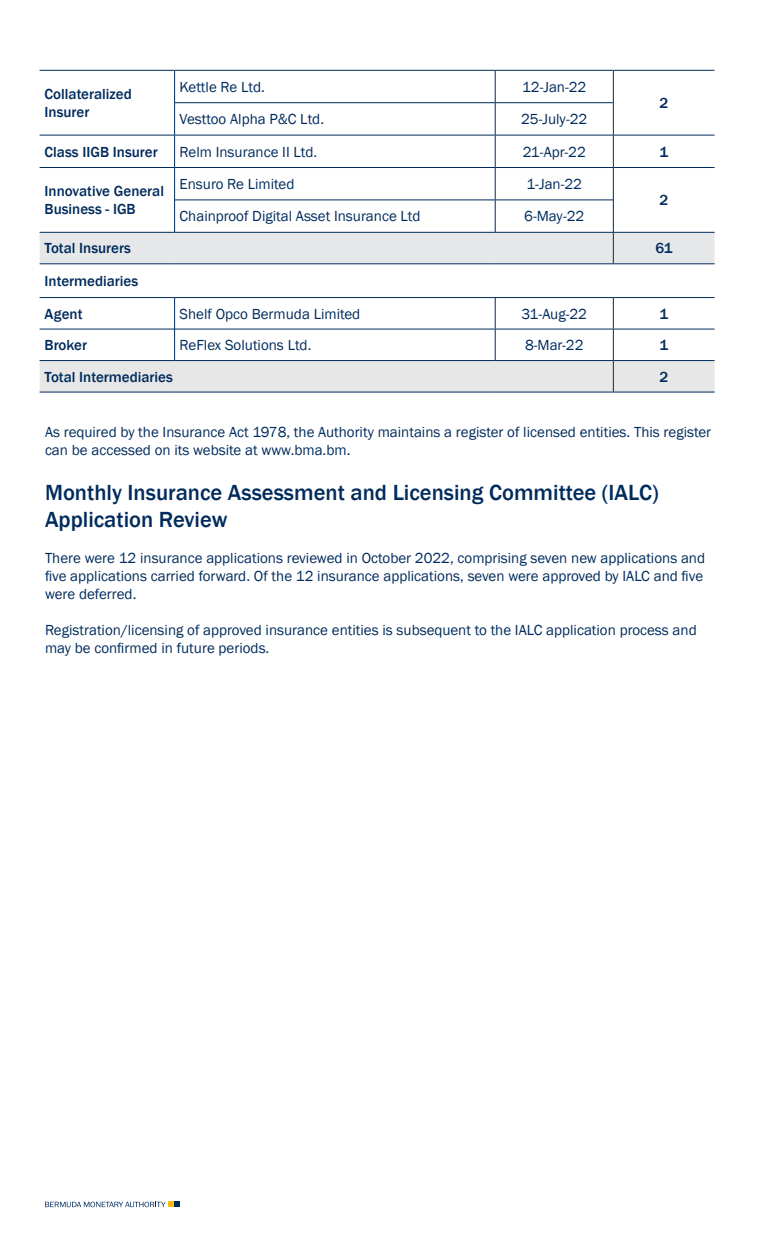
<style>
.page{position:relative;width:765px;height:1260px;background:#fff}
.page>*{position:absolute;margin:0;border:0;box-sizing:border-box;transform-origin:0 0}
.t1{font:500 22.5px/27px "Franklin Gothic";color:#002b5c}
.t2{font:15px/18px "Franklin Gothic";color:#002b5c}
.t3{font:500 15px/18px "Franklin Gothic";color:#002b5c}
</style>
<div class="page">
<svg style="left:45px;top:1201px;width:135px;height:7px"></svg>
<div style="left:40px;top:233px;width:675px;height:30px;background:#e6e7e8"></div>
<div style="left:40px;top:361px;width:675px;height:31px;background:#e7e7e7"></div>
<hr style="left:613px;top:70px;width:102px;height:1px;background:#002b5c">
<hr style="left:613px;top:135px;width:102px;height:1px;background:#002b5c">
<hr style="left:613px;top:167px;width:102px;height:1px;background:#002b5c">
<hr style="left:614px;top:232px;width:101px;height:1px;background:#002b5c">
<hr style="left:613px;top:263px;width:102px;height:1px;background:#002b5c">
<hr style="left:613px;top:392px;width:102px;height:1px;background:#002b5c">
<hr style="left:40px;top:297px;width:135px;height:1px;background:#002b5c">
<hr style="left:175px;top:297px;width:320px;height:1px;background:#002b5c">
<hr style="left:40px;top:329px;width:134px;height:1px;background:#002b5c">
<hr style="left:175px;top:329px;width:320px;height:1px;background:#002b5c">
<hr style="left:495px;top:297px;width:118px;height:1px;background:#002b5c">
<hr style="left:613px;top:297px;width:102px;height:1px;background:#002b5c">
<hr style="left:495px;top:329px;width:118px;height:1px;background:#002b5c">
<hr style="left:613px;top:329px;width:102px;height:1px;background:#002b5c">
<hr style="left:40px;top:360px;width:135px;height:1px;background:#002b5c">
<hr style="left:175px;top:360px;width:320px;height:1px;background:#002b5c">
<hr style="left:495px;top:360px;width:118px;height:1px;background:#002b5c">
<hr style="left:613px;top:360px;width:102px;height:1px;background:#002b5c">
<hr style="left:495px;top:71px;width:1px;height:31px;background:#002b5c">
<hr style="left:495px;top:103px;width:1px;height:32px;background:#002b5c">
<hr style="left:495px;top:135px;width:1px;height:32px;background:#002b5c">
<hr style="left:495px;top:168px;width:1px;height:32px;background:#002b5c">
<hr style="left:495px;top:200px;width:1px;height:32px;background:#002b5c">
<hr style="left:495px;top:298px;width:1px;height:31px;background:#002b5c">
<hr style="left:613px;top:298px;width:1px;height:31px;background:#002b5c">
<hr style="left:495px;top:329px;width:1px;height:31px;background:#002b5c">
<hr style="left:613px;top:329px;width:1px;height:31px;background:#002b5c">
<hr style="left:174px;top:71px;width:1px;height:32px;background:#002b5c">
<hr style="left:174px;top:103px;width:1px;height:32px;background:#002b5c">
<hr style="left:174px;top:135px;width:1px;height:32px;background:#002b5c">
<hr style="left:174px;top:168px;width:1px;height:32px;background:#002b5c">
<hr style="left:174px;top:200px;width:1px;height:32px;background:#002b5c">
<hr style="left:174px;top:298px;width:1px;height:31px;background:#002b5c">
<hr style="left:174px;top:329px;width:1px;height:31px;background:#002b5c">
<hr style="left:613px;top:71px;width:1px;height:32px;background:#002b5c">
<hr style="left:613px;top:103px;width:1px;height:32px;background:#002b5c">
<hr style="left:613px;top:135px;width:1px;height:32px;background:#002b5c">
<hr style="left:613px;top:168px;width:1px;height:32px;background:#002b5c">
<hr style="left:613px;top:200px;width:1px;height:32px;background:#002b5c">
<hr style="left:613px;top:232px;width:1px;height:31px;background:#002b5c">
<hr style="left:613px;top:361px;width:1px;height:31px;background:#002b5c">
<hr style="left:40px;top:70px;width:135px;height:1px;background:#002b5c">
<hr style="left:175px;top:70px;width:320px;height:1px;background:#002b5c">
<hr style="left:495px;top:70px;width:118px;height:1px;background:#002b5c">
<hr style="left:175px;top:102px;width:320px;height:1px;background:#002b5c">
<hr style="left:495px;top:102px;width:118px;height:1px;background:#002b5c">
<hr style="left:40px;top:135px;width:135px;height:1px;background:#002b5c">
<hr style="left:175px;top:135px;width:320px;height:1px;background:#002b5c">
<hr style="left:495px;top:135px;width:118px;height:1px;background:#002b5c">
<hr style="left:40px;top:167px;width:135px;height:1px;background:#002b5c">
<hr style="left:40px;top:232px;width:135px;height:1px;background:#002b5c">
<hr style="left:40px;top:263px;width:135px;height:1px;background:#002b5c">
<hr style="left:175px;top:263px;width:320px;height:1px;background:#002b5c">
<hr style="left:495px;top:263px;width:118px;height:1px;background:#002b5c">
<hr style="left:40px;top:392px;width:135px;height:1px;background:#002b5c">
<hr style="left:175px;top:392px;width:320px;height:1px;background:#002b5c">
<hr style="left:495px;top:392px;width:118px;height:1px;background:#002b5c">
<hr style="left:175px;top:167px;width:320px;height:1px;background:#002b5c">
<hr style="left:495px;top:167px;width:118px;height:1px;background:#002b5c">
<hr style="left:175px;top:200px;width:320px;height:1px;background:#002b5c">
<hr style="left:495px;top:200px;width:118px;height:1px;background:#002b5c">
<hr style="left:175px;top:232px;width:320px;height:1px;background:#002b5c">
<hr style="left:495px;top:232px;width:118px;height:1px;background:#002b5c">
<p class="t3" style="left:45px;top:85px;width:89px">Collateralized<br>Insurer</p>
<p class="t2" style="left:180px;top:78px;width:87px">Kettle Re Ltd.</p>
<p class="t2" style="left:522px;top:78px;width:66px">12-Jan-22</p>
<p class="t2" style="left:180px;top:110px;width:146px">Vesttoo Alpha P&amp;C Ltd.</p>
<p class="t2" style="left:521px;top:110px;width:68px">25-July-22</p>
<p class="t3" style="left:660px;top:94px;width:10px">2</p>
<p class="t3" style="left:45px;top:143px;width:115px">Class IIGB Insurer</p>
<p class="t2" style="left:180px;top:143px;width:139px">Relm Insurance II Ltd.</p>
<p class="t2" style="left:523px;top:143px;width:65px">21-Apr-22</p>
<p class="t3" style="left:660px;top:143px;width:10px">1</p>
<p class="t3" style="left:45px;top:182px;width:121px">Innovative General<br>Business - IGB</p>
<p class="t2" style="left:180px;top:175px;width:116px">Ensuro Re Limited</p>
<p class="t2" style="left:527px;top:175px;width:57px">1-Jan-22</p>
<p class="t3" style="left:660px;top:191px;width:10px">2</p>
<p class="t2" style="left:180px;top:208px;width:243px">Chainproof Digital Asset Insurance Ltd</p>
<p class="t2" style="left:524px;top:208px;width:62px">6-May-22</p>
<p class="t3" style="left:45px;top:239px;width:88px">Total Insurers</p>
<p class="t3" style="left:655px;top:239px;width:19px">61</p>
<p class="t3" style="left:45px;top:265px;width:95px;line-height:32.6px">Intermediaries<br>Agent</p>
<p class="t2" style="left:180px;top:305px;width:182px">Shelf Opco Bermuda Limited</p>
<p class="t2" style="left:521px;top:305px;width:67px">31-Aug-22</p>
<p class="t3" style="left:660px;top:305px;width:10px">1</p>
<p class="t3" style="left:45px;top:336px;width:44px">Broker</p>
<p class="t2" style="left:180px;top:336px;width:133px">ReFlex Solutions Ltd.</p>
<p class="t2" style="left:525px;top:336px;width:60px">8-Mar-22</p>
<p class="t3" style="left:660px;top:336px;width:10px">1</p>
<p class="t3" style="left:45px;top:368px;width:130px">Total Intermediaries</p>
<p class="t3" style="left:660px;top:368px;width:10px">2</p>
<p class="t2" style="left:45px;top:423px;width:668px">As required by the Insurance Act 1978, the Authority maintains a register of licensed entities. This register can be accessed on its website at www.bma.bm.</p>
<h1 class="t1" style="left:45px;top:479px;width:615px">Monthly Insurance Assessment and Licensing Committee (IALC)<br>Application Review</h1>
<p class="t2" style="left:45px;top:549px;width:662px">There were 12 insurance applications reviewed in October 2022, comprising seven new applications and five applications carried forward. Of the 12 insurance applications, seven were approved by IALC and five were deferred.</p>
<p class="t2" style="left:45px;top:621px;width:653px">Registration/licensing of approved insurance entities is subsequent to the IALC application process and may be confirmed in future periods.</p>
</div>
